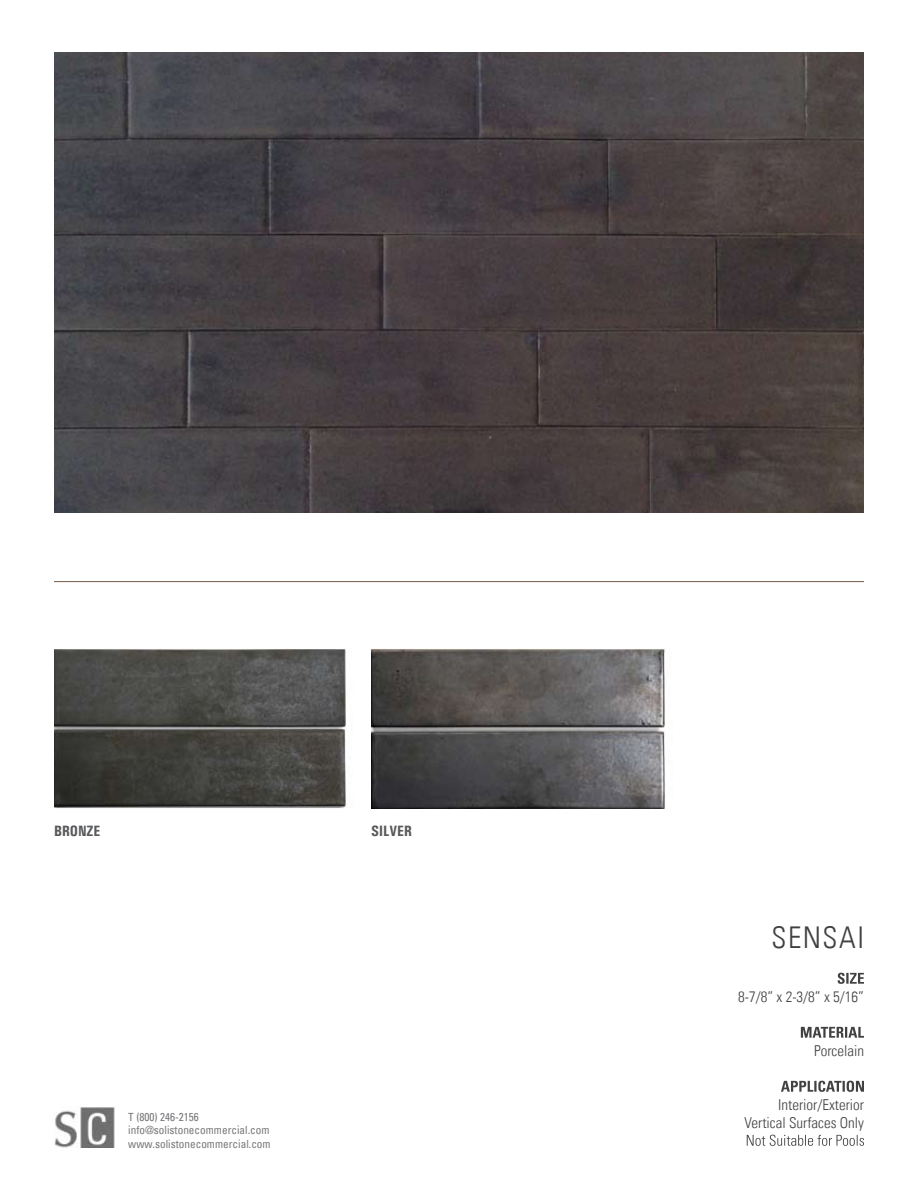
<style>
.page{position:relative;width:918px;height:1188px;background:#fff}
.page>*{position:absolute;margin:0;border:0;box-sizing:border-box;transform-origin:0 0}
.t1{font:300 condensed 30px "Univers LT";letter-spacing:.05em;color:#414142}
.t2{font:300 condensed 15px/18px "Univers LT";color:#414142;text-align:right}
.t3{font:700 condensed 15px "Univers";color:#58595b}
.t4{font:condensed 11.25px/13.5px "Univers";color:#77787b}
</style>
<div class="page">
<svg style="left:838px;top:973px;width:26px;height:11px"></svg>
<svg style="left:801px;top:1027px;width:63px;height:11px"></svg>
<svg style="left:781px;top:1081px;width:83px;height:11px"></svg>
<svg style="left:747px;top:1135px;width:117px;height:11px"></svg>
<hr style="left:54px;top:581px;width:810px;height:1px;background:#765948">
<img style="left:54px;top:53px;width:810px;height:460px">
<img style="left:54px;top:648px;width:292px;height:160px">
<img style="left:371px;top:648px;width:295px;height:160px">
<img style="left:54px;top:1107px;width:60px;height:41px">
<h2 class="t3" style="left:54px;top:822px;width:48px">BRONZE</h2>
<h2 class="t3" style="left:371px;top:822px;width:42px">SILVER</h2>
<p class="t4" style="left:128px;top:1110px;width:144px">T (800) 246-2156 info@solistonecommercial.com www.solistonecommercial.com</p>
<h1 class="t1" style="left:772px;top:919px;width:94px">SENSAI</h1>
<h2 class="t2" style="left:738px;top:987px;width:127px">8-7/8” x 2-3/8” x 5/16”</h2>
<h2 class="t2" style="left:814px;top:1041px;width:51px">Porcelain</h2>
<h2 class="t2" style="left:745px;top:1095px;width:121px">Interior/Exterior<br>Vertical Surfaces Only</h2>
</div>
